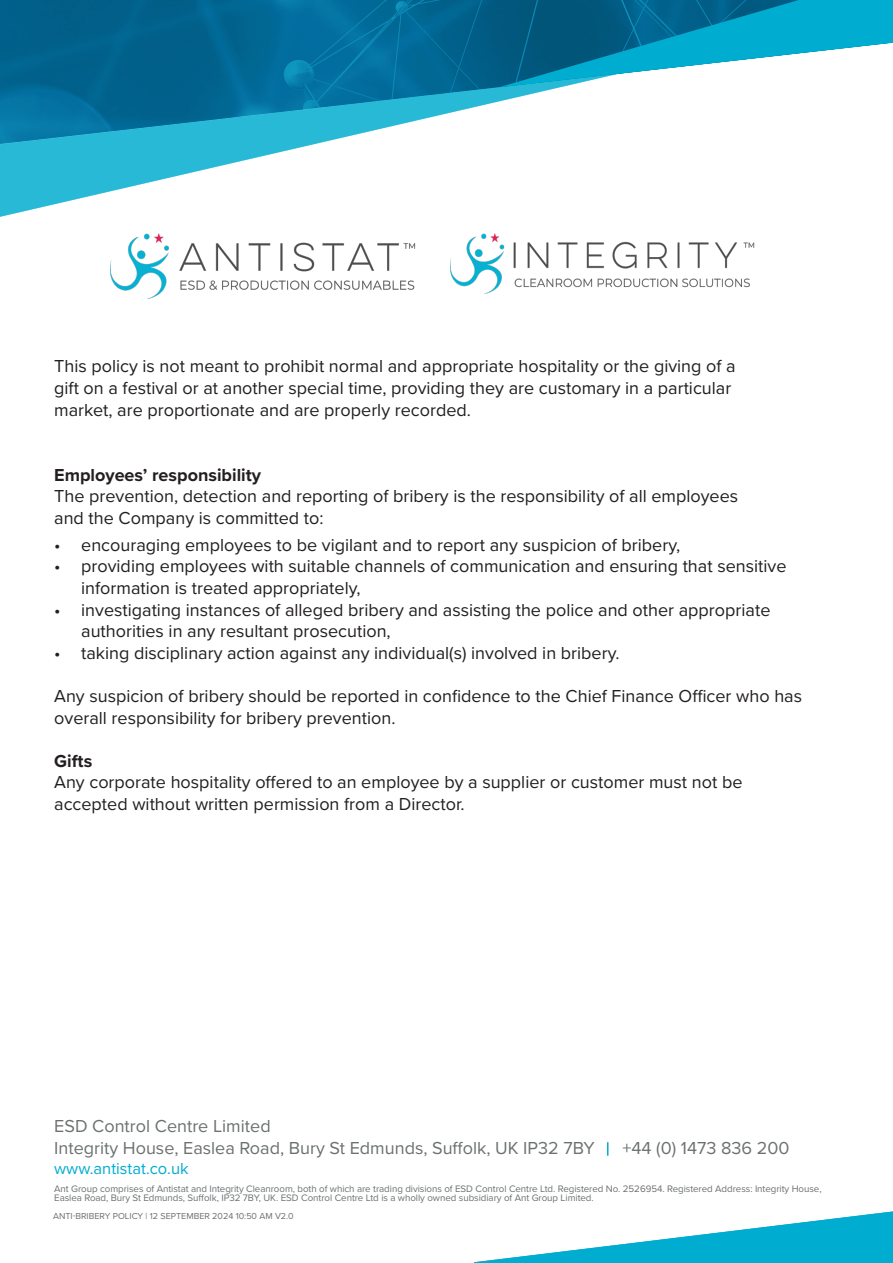
<style>
.page{position:relative;width:893px;height:1263px;background:#fff}
.page>*{position:absolute;margin:0;border:0;box-sizing:border-box;transform-origin:0 0}
.t1{font:18px/21.6px "Proxima Nova";color:#231f20}
.t2{font:18px/21.6px "Proxima Nova";color:#6c7071}
.t3{font:700 18px "Proxima Nova";color:#231f20}
.t4{font:16.5px "Proxima Nova";color:#00add0}
.t5{font:9.75px/9.8px "Proxima Nova";letter-spacing:-.005em;color:#6c7071}
.t6{font:9px "Proxima Nova";color:#6c7071}
</style>
<div class="page">
<svg style="left:607px;top:1142px;width:1px;height:14px"></svg>
<svg style="left:474px;top:1211px;width:419px;height:52px"></svg>
<svg style="left:0;top:0;width:499px;height:74px;background:#016692"></svg>
<svg style="left:499px;top:0;width:394px;height:74px;background:#2595b4"></svg>
<svg style="left:0;top:74px;width:617px;height:143px"></svg>
<img style="left:110px;top:234px;width:305px;height:64px">
<img style="left:450px;top:234px;width:305px;height:59px">
<p class="t1" style="left:54px;top:355px;width:683px">This policy is not meant to prohibit normal and appropriate hospitality or the giving of a</p>
<p class="t1" style="left:54px;top:376px;width:679px">gift on a festival or at another special time, providing they are customary in a particular</p>
<p class="t1" style="left:54px;top:398px;width:418px">market, are proportionate and are properly recorded.</p>
<p class="t3" style="left:54px;top:461px;width:208px">Employees’ responsibility</p>
<p class="t1" style="left:54px;top:484px;width:685px">The prevention, detection and reporting of bribery is the responsibility of all employees</p>
<p class="t1" style="left:54px;top:506px;width:271px">and the Company is committed to:</p>
<p class="t1" style="left:54px;top:533px;width:627px">• encouraging employees to be vigilant and to report any suspicion of bribery,</p>
<p class="t1" style="left:81px;top:555px;width:707px;text-indent:-27px">• providing employees with suitable channels of communication and ensuring that sensitive information is treated appropriately,</p>
<p class="t1" style="left:81px;top:598px;width:691px;text-indent:-27px">• investigating instances of alleged bribery and assisting the police and other appropriate authorities in any resultant prosecution,</p>
<p class="t1" style="left:54px;top:641px;width:567px">• taking disciplinary action against any individual(s) involved in bribery.</p>
<p class="t1" style="left:54px;top:684px;width:749px">Any suspicion of bribery should be reported in confidence to the Chief Finance Officer who has overall responsibility for bribery prevention.</p>
<p class="t3" style="left:54px;top:747px;width:40px">Gifts</p>
<p class="t1" style="left:54px;top:771px;width:690px">Any corporate hospitality offered to an employee by a supplier or customer must not be accepted without written permission from a Director.</p>
<p class="t2" style="left:54px;top:1115px;width:542px">ESD Control Centre Limited<br>Integrity House, Easlea Road, Bury St Edmunds, Suffolk, UK IP32 7BY</p>
<p class="t2" style="left:623px;top:1136px;width:168px">+44 (0) 1473 836 200</p>
<p class="t4" style="left:54px;top:1156px;width:136px">www.antistat.co.uk</p>
<p class="t5" style="left:54px;top:1183px;width:769px">Ant Group comprises of Antistat and Integrity Cleanroom, both of which are trading divisions of ESD Control Centre Ltd. Registered No. 2526954. Registered Address: Integrity House,<br>Easlea Road, Bury St Edmunds, Suffolk, IP32 7BY, UK. ESD Control Centre Ltd is a wholly owned subsidiary of Ant Group Limited.</p>
<p class="t6" style="left:53px;top:1209px;width:29px">Anti-bribery</p>
<p class="t6" style="left:113px;top:1209px;width:18px">Policy</p>
<p class="t6" style="left:146px;top:1209px;width:27px">| 12 Septe</p>
<p class="t6" style="left:186px;top:1209px;width:14px">mber</p>
<p class="t6" style="left:212px;top:1209px;width:83px">2024 10:50 am V2.0</p>
</div>
